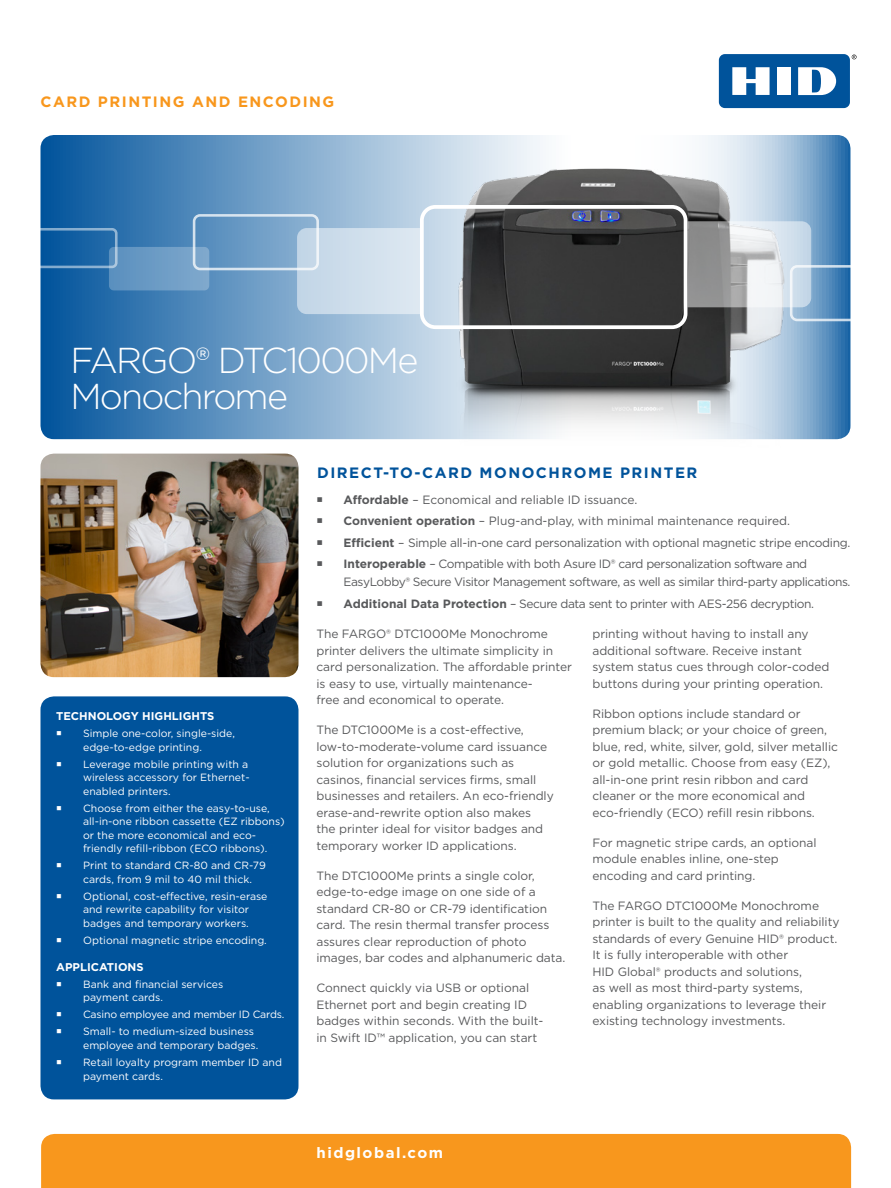
<style>
.page{position:relative;width:891px;height:1188px;background:#fff}
.page>*{position:absolute;margin:0;border:0;box-sizing:border-box;transform-origin:0 0}
.t1{font:300 36px "Gotham";letter-spacing:-.05em;color:#fff}
.t2{font:700 15px "Gotham";letter-spacing:.1em;color:#00539b}
.t3{font:700 15px "Gotham";letter-spacing:.1em;color:#f8971d}
.t4{font:700 15px "Gotham";letter-spacing:.1em;color:#fff}
.t5{font:12px/16.5px "Gotham";letter-spacing:-.005em;color:#58595b}
.t6{font:12px/18px "Gotham";letter-spacing:-.035em;color:#58595b}
.t7{font:12px "Gotham";letter-spacing:-.025em;color:#58595b}
.t8{font:700 11.25px "Gotham";color:#fff}
.t9{font:10.5px/13.5px "Gotham";color:#fff}
.t10{font:10.5px "Gotham";letter-spacing:-.02em;color:#fff}
.s1{font-weight:700}
</style>
<div class="page">
<svg style="left:852px;top:55px;width:5px;height:4px"></svg>
<div style="left:719px;top:54px;width:131px;height:54px;background:#00539b;border-radius:6px"></div>
<div style="left:777px;top:67px;width:14px;height:28px;background:#fff"></div>
<svg style="left:732px;top:67px;width:38px;height:28px"></svg>
<svg style="left:798px;top:67px;width:38px;height:28px"></svg>
<svg style="left:40px;top:135px;width:810px;height:304px;background:#5f93c0"></svg>
<div style="left:41px;top:1134px;width:810px;height:54px;background:#f8971d"></div>
<div style="left:40px;top:696px;width:258px;height:403px;background:#00539b;border-radius:14px"></div>
<img style="left:395px;top:152px;width:448px;height:288px">
<div style="left:193px;top:214px;width:126px;height:56px;border:3px solid #fff;border-radius:6px"></div>
<svg style="left:109px;top:247px;width:100px;height:43px;background:#6f9dc6"></svg>
<div style="left:28px;top:228px;width:90px;height:40px;border:3px solid #fff;border-radius:4px"></div>
<div style="left:420px;top:205px;width:267px;height:124px;border:4px solid #fff;border-radius:14px"></div>
<svg style="left:297px;top:228px;width:123px;height:86px;background:#cfdeec"></svg>
<svg style="left:687px;top:221px;width:163px;height:100px;background:#9fb0bf"></svg>
<img style="left:40px;top:454px;width:258px;height:223px">
<p class="t3" style="left:40px;top:92px;width:295px">CARD PRINTING AND ENCODING</p>
<p class="t1" style="left:70px;top:338px;width:349px">FARGO® DTC1000Me</p>
<p class="t1" style="left:70px;top:374px;width:219px">Monochrome</p>
<p class="t8" style="left:56px;top:709px;width:160px">TECHNOLOGY HIGHLIGHTS</p>
<p class="t9" style="left:83px;top:727px;width:153px">Simple one-color, single-side, edge-to-edge printing.</p>
<p class="t9" style="left:83px;top:757px;width:168px">Leverage mobile printing with a wireless accessory for Ethernet&shy;enabled printers.</p>
<p class="t9" style="left:83px;top:801px;width:203px">Choose from either the easy-to-use, all-in-one ribbon cassette (EZ ribbons) or the more economical and eco&shy;friendly refill-ribbon (ECO ribbons).</p>
<p class="t9" style="left:83px;top:859px;width:184px">Print to standard CR-80 and CR-79 cards, from 9 mil to 40 mil thick.</p>
<p class="t9" style="left:83px;top:889px;width:186px">Optional, cost-effective, resin-erase and rewrite capability for visitor badges and temporary workers.</p>
<p class="t9" style="left:83px;top:933px;width:185px">Optional magnetic stripe encoding.</p>
<p class="t8" style="left:56px;top:960px;width:89px">APPLICATIONS</p>
<p class="t9" style="left:83px;top:977px;width:142px">Bank and financial services payment cards.</p>
<p class="t10" style="left:83px;top:1008px;width:203px">Casino employee and member ID Cards.</p>
<p class="t9" style="left:83px;top:1025px;width:177px">Small- to medium-sized business employee and temporary badges.</p>
<p class="t9" style="left:83px;top:1055px;width:200px">Retail loyalty program member ID and payment cards.</p>
<p class="t2" style="left:317px;top:462px;width:382px">DIRECT-TO-CARD MONOCHROME PRINTER</p>
<p class="t5" style="left:344px;top:491px;width:296px"><span class="s1">Affordable</span> – Economical and reliable ID issuance.</p>
<p class="t5" style="left:344px;top:513px;width:448px"><span class="s1">Convenient operation</span> – Plug-and-play, with minimal maintenance required.</p>
<p class="t7" style="left:344px;top:535px;width:509px"><span class="s1">Efficient</span> – Simple all-in-one card personalization with optional magnetic stripe encoding.</p>
<p class="t6" style="left:344px;top:555px;width:509px"><span class="s1">Interoperable</span> – Compatible with both Asure ID® card personalization software and<br>EasyLobby® Secure Visitor Management software, as well as similar third-party applications.</p>
<p class="t6" style="left:344px;top:594px;width:472px"><span class="s1">Additional Data Protection</span> – Secure data sent to printer with AES-256 decryption.</p>
<p class="t5" style="left:316px;top:625px;width:257px">The FARGO® DTC1000Me Monochrome printer delivers the ultimate simplicity in card personalization. The affordable printer is easy to use, virtually maintenance-<br>free and economical to operate.</p>
<p class="t5" style="left:316px;top:721px;width:239px">The DTC1000Me is a cost-effective, low-to-moderate-volume card issuance solution for organizations such as casinos, financial services firms, small businesses and retailers. An eco-friendly erase-and-rewrite option also makes<br>the printer ideal for visitor badges and temporary worker ID applications.</p>
<p class="t5" style="left:316px;top:867px;width:250px">The DTC1000Me prints a single color, edge-to-edge image on one side of a standard CR-80 or CR-79 identification card. The resin thermal transfer process assures clear reproduction of photo images, bar codes and alphanumeric data.</p>
<p class="t5" style="left:316px;top:979px;width:229px">Connect quickly via USB or optional Ethernet port and begin creating ID badges within seconds. With the built&shy;in Swift ID™ application, you can start</p>
<p class="t5" style="left:592px;top:625px;width:238px">printing without having to install any additional software. Receive instant system status cues through color-coded buttons during your printing operation.</p>
<p class="t5" style="left:592px;top:705px;width:247px">Ribbon options include standard or premium black; or your choice of green, blue, red, white, silver, gold, silver metallic or gold metallic. Choose from easy (EZ), all-in-one print resin ribbon and card cleaner or the more economical and eco-friendly (ECO) refill resin ribbons.</p>
<p class="t5" style="left:592px;top:834px;width:226px">For magnetic stripe cards, an optional module enables inline, one-step encoding and card printing.</p>
<p class="t5" style="left:592px;top:897px;width:249px">The FARGO DTC1000Me Monochrome printer is built to the quality and reliability standards of every Genuine HID® product.<br>It is fully interoperable with other<br>HID Global® products and solutions,<br>as well as most third-party systems, enabling organizations to leverage their existing technology investments.</p>
<p class="t4" style="left:316px;top:1142px;width:128px">hidglobal.com</p>
</div>
